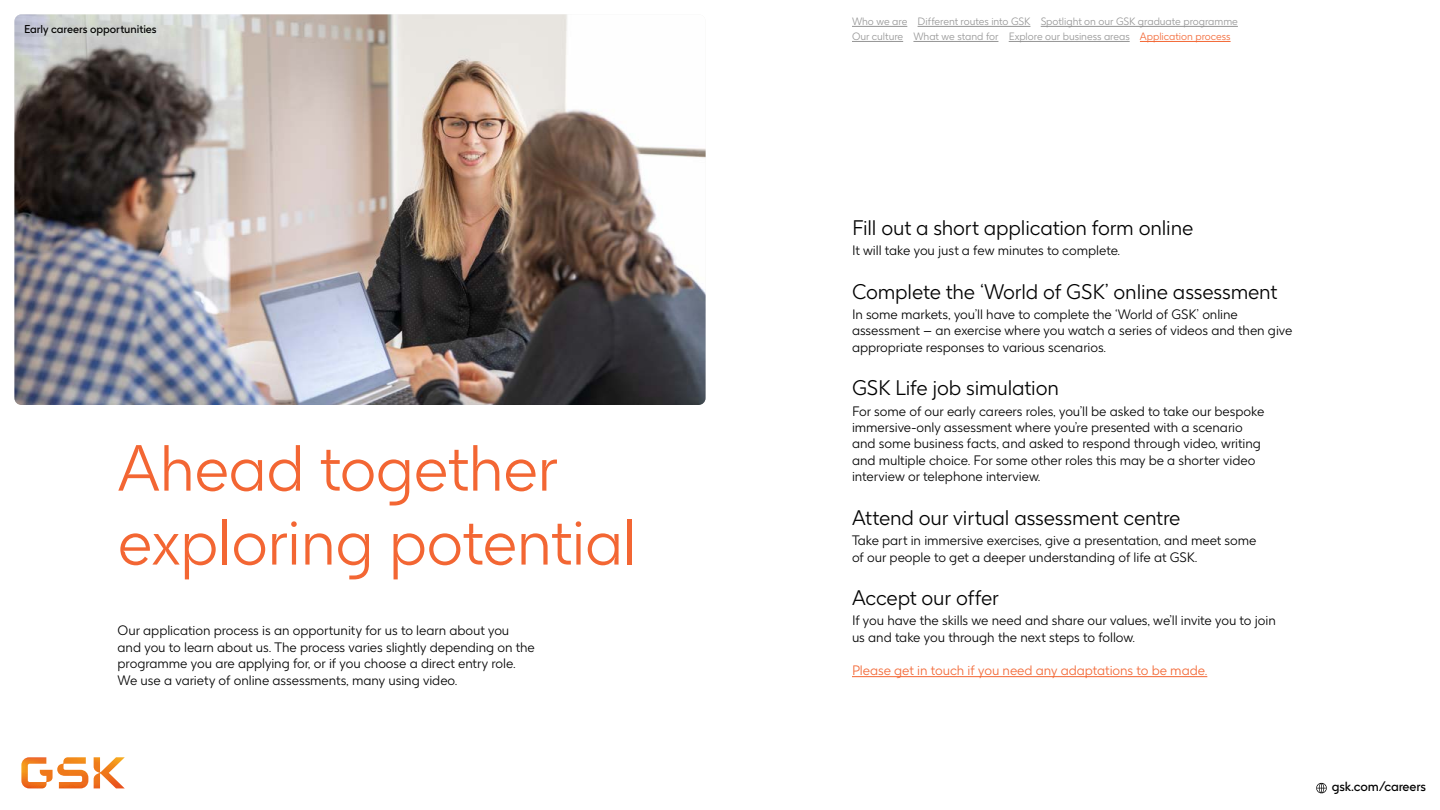
<style>
.page{position:relative;width:1440px;height:810px;background:#fff}
.page>*{position:absolute;margin:0;border:0;box-sizing:border-box;transform-origin:0 0}
.t1{font:300 64.28px/73.9px "GSK Precision";letter-spacing:-.01em;color:#f36633}
.t2{font:300 20.85px "GSK Precision";letter-spacing:-.01em;color:#000}
.t3{font:300 13.5px/16.5px "GSK Precision";letter-spacing:-.005em;color:#000}
.t4{font:300 13.5px "GSK Precision";letter-spacing:-.005em;color:#f36633}
.t5{font:13.12px "GSK Precision";letter-spacing:-.01em;color:#000}
.t6{font:11.25px "GSK Precision";letter-spacing:-.005em;color:#000}
.t7{font:300 10.5px/15.1px "GSK Precision";letter-spacing:-.005em;color:#959595}
.s1{color:#f36633}
</style>
<div class="page">
<img style="left:14px;top:14px;width:692px;height:391px">
<hr style="left:852px;top:676px;width:355px;height:1px;background:#f36633">
<svg style="left:1316px;top:783px;width:11px;height:10px"></svg>
<hr style="left:852px;top:26px;width:55px;height:1px;background:#959595">
<hr style="left:918px;top:26px;width:112px;height:1px;background:#959595">
<hr style="left:1041px;top:26px;width:197px;height:1px;background:#959595">
<hr style="left:852px;top:41px;width:51px;height:1px;background:#959595">
<hr style="left:913px;top:41px;width:85px;height:1px;background:#959595">
<hr style="left:1009px;top:41px;width:121px;height:1px;background:#959595">
<hr style="left:1140px;top:41px;width:91px;height:1px;background:#f36633">
<svg style="left:94px;top:757px;width:31px;height:31px"></svg>
<svg style="left:21px;top:757px;width:67px;height:31px"></svg>
<p class="t6" style="left:24px;top:21px;width:134px">Early careers opportunities</p>
<p class="t7" style="left:852px;top:13px;width:387px">Who we are Different routes into GSK Spotlight on our GSK graduate programme<br>Our culture What we stand for Explore our business areas <span class="s1">Application process</span></p>
<h1 class="t1" style="left:118px;top:428px;width:521px">Ahead together exploring potential</h1>
<p class="t3" style="left:118px;top:622px;width:419px">Our application process is an opportunity for us to learn about you and you to learn about us. The process varies slightly depending on the programme you are applying for, or if you choose a direct entry role.<br>We use a variety of online assessments, many using video.</p>
<h2 class="t2" style="left:852px;top:212px;width:343px">Fill out a short application form online</h2>
<p class="t3" style="left:852px;top:241px;width:270px">It will take you just a few minutes to complete.</p>
<h2 class="t2" style="left:852px;top:276px;width:427px">Complete the ‘World of GSK’ online assessment</h2>
<p class="t3" style="left:852px;top:305px;width:442px">In some markets, you’ll have to complete the ‘World of GSK’ online assessment – an exercise where you watch a series of videos and then give appropriate responses to various scenarios.</p>
<h2 class="t2" style="left:852px;top:373px;width:208px">GSK Life job simulation</h2>
<p class="t3" style="left:852px;top:402px;width:414px">For some of our early careers roles, you’ll be asked to take our bespoke immersive-only assessment where you’re presented with a scenario and some business facts, and asked to respond through video, writing and multiple choice. For some other roles this may be a shorter video interview or telephone interview.</p>
<h2 class="t2" style="left:852px;top:502px;width:330px">Attend our virtual assessment centre</h2>
<p class="t3" style="left:852px;top:532px;width:406px">Take part in immersive exercises, give a presentation, and meet some of our people to get a deeper understanding of life at GSK.</p>
<h2 class="t2" style="left:852px;top:583px;width:148px">Accept our offer</h2>
<p class="t3" style="left:852px;top:612px;width:425px">If you have the skills we need and share our values, we’ll invite you to join us and take you through the next steps to follow.</p>
<p class="t4" style="left:852px;top:660px;width:357px">Please get in touch if you need any adaptations to be made.</p>
<p class="t5" style="left:1332px;top:777px;width:96px">gsk.com/careers</p>
</div>
